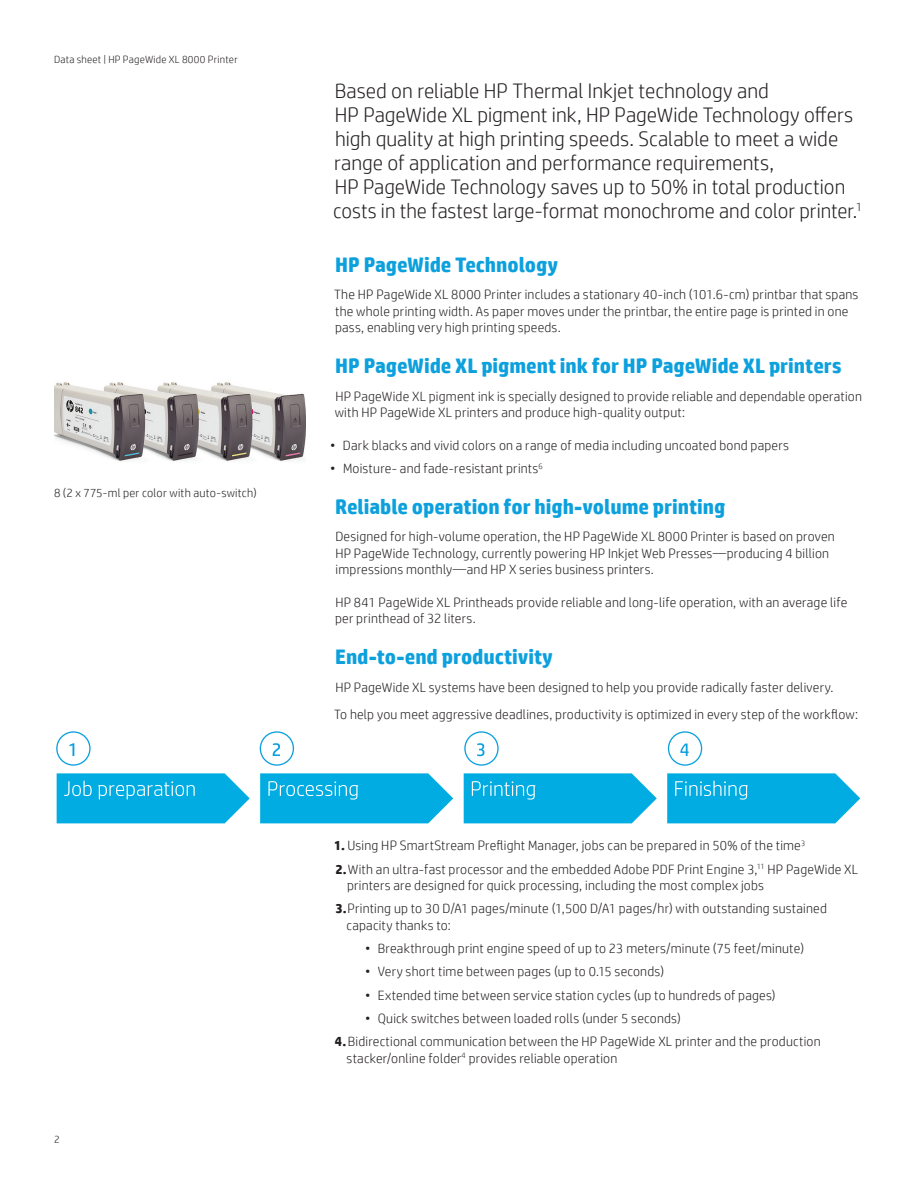
<style>
.page{position:relative;width:918px;height:1188px;background:#fff}
.page>*{position:absolute;margin:0;border:0;box-sizing:border-box;transform-origin:0 0}
.t1{font:300 21px/24px "HP Simplified";color:#231f20}
.t2{font:700 21px "HP Simplified";letter-spacing:-.005em;color:#0ca0dd}
.t3{font:300 13.5px/16.5px "HP Simplified";letter-spacing:.015em;color:#231f20}
.t4{font:300 12px "HP Simplified";letter-spacing:.02em;color:#231f20}
.t5{font:300 10.5px "HP Simplified";letter-spacing:.025em;color:#231f20}
.s1{font-weight:700}
</style>
<div class="page">
<img style="left:54px;top:382px;width:252px;height:79px">
<svg style="left:56px;top:773px;width:169px;height:51px"></svg>
<svg style="left:260px;top:798px;width:194px;height:26px"></svg>
<svg style="left:463px;top:773px;width:169px;height:51px"></svg>
<svg style="left:667px;top:798px;width:194px;height:26px"></svg>
<svg style="left:667px;top:773px;width:193px;height:50px;background:#18b4e3"></svg>
<svg style="left:464px;top:773px;width:193px;height:50px;background:#18b3e3"></svg>
<svg style="left:260px;top:773px;width:193px;height:50px;background:#19b4e4"></svg>
<svg style="left:57px;top:773px;width:193px;height:50px;background:#1db5e4"></svg>
<div style="left:56px;top:731px;width:35px;height:35px;border:1px solid #0ca0dd;border-radius:50%"></div>
<div style="left:260px;top:731px;width:34px;height:35px;border:1px solid #0ca0dd;border-radius:50%"></div>
<div style="left:464px;top:731px;width:35px;height:35px;border:1px solid #0ca0dd;border-radius:50%"></div>
<div style="left:668px;top:731px;width:34px;height:35px;border:1px solid #0ca0dd;border-radius:50%"></div>
<svg style="left:70px;top:743px;width:4px;height:13px"></svg>
<svg style="left:273px;top:743px;width:7px;height:13px"></svg>
<svg style="left:477px;top:743px;width:8px;height:13px"></svg>
<svg style="left:680px;top:744px;width:9px;height:12px"></svg>
<p class="t5" style="left:54px;top:52px;width:185px">Data sheet | HP PageWide XL 8000 Printer</p>
<p class="t4" style="left:54px;top:485px;width:204px">8 (2 x 775-ml per color with auto-switch)</p>
<p class="t5" style="left:54px;top:1132px;width:7px">2</p>
<p class="t1" style="left:333px;top:78px;width:530px">Based on reliable HP Thermal Inkjet technology and<br>HP PageWide XL pigment ink, HP PageWide Technology offers high quality at high printing speeds. Scalable to meet a wide range of application and performance requirements,<br>HP PageWide Technology saves up to 50% in total production costs in the fastest large-format monochrome and color printer.<sup>1</sup></p>
<h1 class="t2" style="left:335px;top:251px;width:225px">HP PageWide Technology</h1>
<p class="t3" style="left:334px;top:286px;width:526px">The HP PageWide XL 8000 Printer includes a stationary 40-inch (101.6-cm) printbar that spans the whole printing width. As paper moves under the printbar, the entire page is printed in one pass, enabling very high printing speeds.</p>
<h1 class="t2" style="left:335px;top:352px;width:508px">HP PageWide XL pigment ink for HP PageWide XL printers</h1>
<p class="t3" style="left:335px;top:387px;width:529px">HP PageWide XL pigment ink is specially designed to provide reliable and dependable operation with HP PageWide XL printers and produce high-quality output:</p>
<p class="t3" style="left:330px;top:436px;width:460px">• Dark blacks and vivid colors on a range of media including uncoated bond papers</p>
<p class="t3" style="left:330px;top:460px;width:214px">• Moisture- and fade-resistant prints<sup>6</sup></p>
<h1 class="t2" style="left:335px;top:493px;width:392px">Reliable operation for high-volume printing</h1>
<p class="t3" style="left:335px;top:528px;width:501px">Designed for high-volume operation, the HP PageWide XL 8000 Printer is based on proven<br>HP PageWide Technology, currently powering HP Inkjet Web Presses—producing 4 billion impressions monthly—and HP X series business printers.</p>
<p class="t3" style="left:335px;top:594px;width:514px">HP 841 PageWide XL Printheads provide reliable and long-life operation, with an average life per printhead of 32 liters.</p>
<h1 class="t2" style="left:335px;top:643px;width:219px">End-to-end productivity</h1>
<p class="t3" style="left:334px;top:673px;width:526px;line-height:27.2px">HP PageWide XL systems have been designed to help you provide radically faster delivery.<br>To help you meet aggressive deadlines, productivity is optimized in every step of the workflow:</p>
<p class="t3" style="left:334px;top:837px;width:472px"><span class="s1">1.</span> Using HP SmartStream Preflight Manager, jobs can be prepared in 50% of the time<sup>3</sup></p>
<p class="t3" style="left:347px;top:860px;width:513px;text-indent:-12px"><span class="s1">2.</span> With an ultra-fast processor and the embedded Adobe PDF Print Engine 3,<sup>11</sup> HP PageWide XL printers are designed for quick processing, including the most complex jobs</p>
<p class="t3" style="left:347px;top:900px;width:482px;text-indent:-11px"><span class="s1">3.</span>Printing up to 30 D/A1 pages/minute (1,500 D/A1 pages/hr) with outstanding sustained capacity thanks to:</p>
<p class="t3" style="left:365px;top:940px;width:440px">• Breakthrough print engine speed of up to 23 meters/minute (75 feet/minute)</p>
<p class="t3" style="left:365px;top:963px;width:300px">• Very short time between pages (up to 0.15 seconds)</p>
<p class="t3" style="left:365px;top:986px;width:412px">• Extended time between service station cycles (up to hundreds of pages)</p>
<p class="t3" style="left:365px;top:1010px;width:317px">• Quick switches between loaded rolls (under 5 seconds)</p>
<p class="t3" style="left:347px;top:1033px;width:476px;text-indent:-12px"><span class="s1">4.</span> Bidirectional communication between the HP PageWide XL printer and the production stacker/online folder<sup>4</sup> provides reliable operation</p>
</div>
